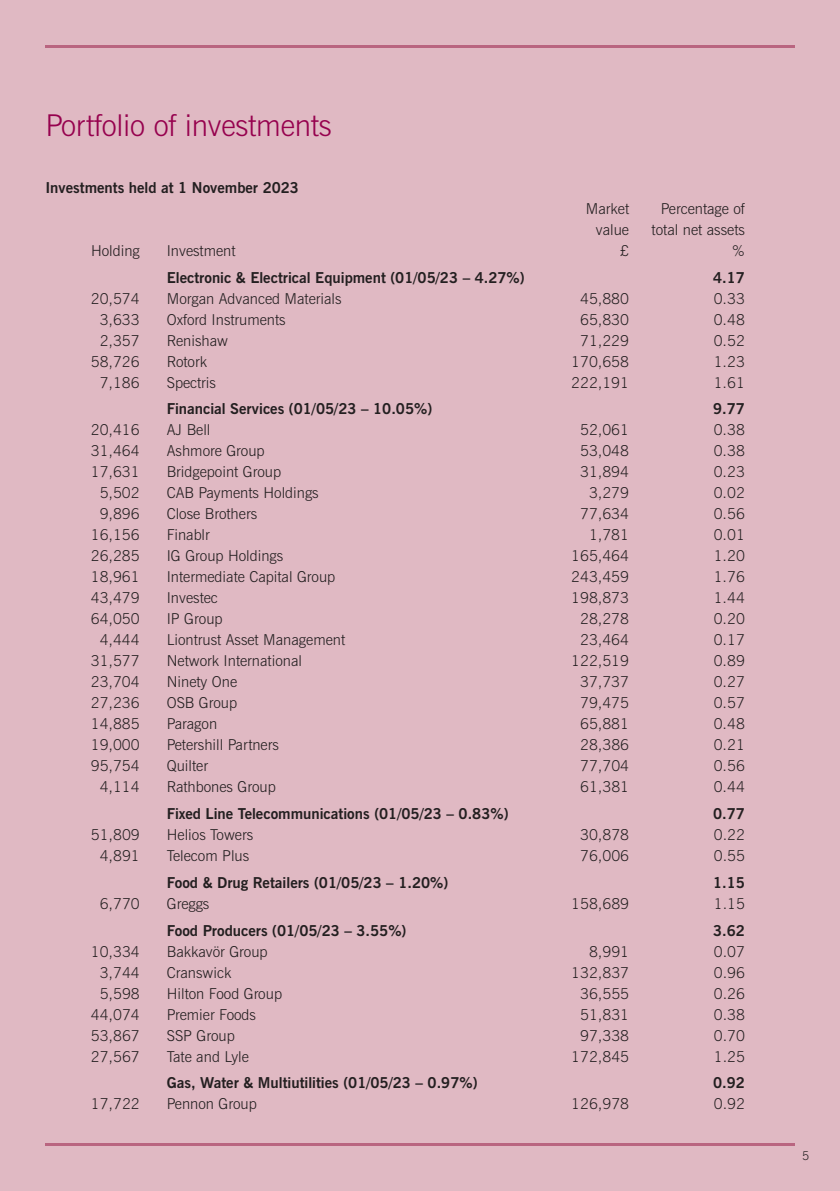
<style>
.page{position:relative;width:840px;height:1191px;background:#fff}
.page>*{position:absolute;margin:0;border:0;box-sizing:border-box;transform-origin:0 0}
.t1{font:300 30px "News Gothic BT";letter-spacing:-.01em;color:#96014e}
.t2{font:300 15px "News Gothic BT";color:#231f20}
.t3{font:700 15px "News Gothic BT";color:#231f20}
.t4{font:300 12px "News Gothic BT";color:#231f20}
</style>
<div class="page">
<div style="left:0;top:0;width:839px;height:1191px;background:#e0b9c3"></div>
<hr style="left:45px;top:45px;width:749px;height:2px;background:#b96580">
<hr style="left:45px;top:1143px;width:749px;height:2px;background:#b96580">
<h1 class="t1" style="left:45px;top:114px;width:288px">Portfolio of investments</h1>
<p class="t3" style="left:45px;top:179px;width:255px">Investments held at 1 November 2023</p>
<p class="t2" style="left:585px;top:203px;width:45px">Market</p>
<p class="t2" style="left:660px;top:203px;width:85px">Percentage of</p>
<p class="t2" style="left:595px;top:224px;width:35px">value</p>
<p class="t2" style="left:651px;top:224px;width:95px">total net assets</p>
<p class="t2" style="left:91px;top:245px;width:50px">Holding</p>
<p class="t2" style="left:167px;top:245px;width:70px">Investment</p>
<p class="t2" style="left:620px;top:245px;width:10px">£</p>
<p class="t2" style="left:731px;top:245px;width:15px">%</p>
<p class="t3" style="left:167px;top:269px;width:359px">Electronic &amp; Electrical Equipment (01/05/23 – 4.27%)</p>
<p class="t3" style="left:712px;top:269px;width:33px">4.17</p>
<p class="t2" style="left:91px;top:293px;width:51px">20,574</p>
<p class="t2" style="left:167px;top:293px;width:176px">Morgan Advanced Materials</p>
<p class="t2" style="left:579px;top:293px;width:51px">45,880</p>
<p class="t2" style="left:713px;top:293px;width:33px">0.33</p>
<p class="t2" style="left:100px;top:314px;width:42px">3,633</p>
<p class="t2" style="left:167px;top:314px;width:120px">Oxford Instruments</p>
<p class="t2" style="left:579px;top:314px;width:51px">65,830</p>
<p class="t2" style="left:713px;top:314px;width:33px">0.48</p>
<p class="t2" style="left:100px;top:335px;width:42px">2,357</p>
<p class="t2" style="left:167px;top:335px;width:63px">Renishaw</p>
<p class="t2" style="left:579px;top:335px;width:51px">71,229</p>
<p class="t2" style="left:713px;top:335px;width:33px">0.52</p>
<p class="t2" style="left:91px;top:356px;width:51px">58,726</p>
<p class="t2" style="left:167px;top:356px;width:42px">Rotork</p>
<p class="t2" style="left:571px;top:356px;width:59px">170,658</p>
<p class="t2" style="left:713px;top:356px;width:33px">1.23</p>
<p class="t2" style="left:100px;top:377px;width:42px">7,186</p>
<p class="t2" style="left:167px;top:377px;width:51px">Spectris</p>
<p class="t2" style="left:571px;top:377px;width:59px">222,191</p>
<p class="t2" style="left:713px;top:377px;width:33px">1.61</p>
<p class="t3" style="left:167px;top:400px;width:267px">Financial Services (01/05/23 – 10.05%)</p>
<p class="t3" style="left:712px;top:400px;width:33px">9.77</p>
<p class="t2" style="left:91px;top:424px;width:51px">20,416</p>
<p class="t2" style="left:167px;top:424px;width:45px">AJ Bell</p>
<p class="t2" style="left:579px;top:424px;width:51px">52,061</p>
<p class="t2" style="left:713px;top:424px;width:33px">0.38</p>
<p class="t2" style="left:91px;top:445px;width:51px">31,464</p>
<p class="t2" style="left:167px;top:445px;width:99px">Ashmore Group</p>
<p class="t2" style="left:579px;top:445px;width:51px">53,048</p>
<p class="t2" style="left:713px;top:445px;width:33px">0.38</p>
<p class="t2" style="left:91px;top:466px;width:51px">17,631</p>
<p class="t2" style="left:167px;top:466px;width:116px">Bridgepoint Group</p>
<p class="t2" style="left:579px;top:466px;width:51px">31,894</p>
<p class="t2" style="left:713px;top:466px;width:33px">0.23</p>
<p class="t2" style="left:100px;top:487px;width:42px">5,502</p>
<p class="t2" style="left:167px;top:487px;width:153px">CAB Payments Holdings</p>
<p class="t2" style="left:588px;top:487px;width:42px">3,279</p>
<p class="t2" style="left:713px;top:487px;width:33px">0.02</p>
<p class="t2" style="left:100px;top:508px;width:42px">9,896</p>
<p class="t2" style="left:167px;top:508px;width:92px">Close Brothers</p>
<p class="t2" style="left:579px;top:508px;width:51px">77,634</p>
<p class="t2" style="left:713px;top:508px;width:33px">0.56</p>
<p class="t2" style="left:91px;top:529px;width:51px">16,156</p>
<p class="t2" style="left:167px;top:529px;width:44px">Finablr</p>
<p class="t2" style="left:588px;top:529px;width:42px">1,781</p>
<p class="t2" style="left:713px;top:529px;width:33px">0.01</p>
<p class="t2" style="left:91px;top:550px;width:51px">26,285</p>
<p class="t2" style="left:167px;top:550px;width:118px">IG Group Holdings</p>
<p class="t2" style="left:571px;top:550px;width:59px">165,464</p>
<p class="t2" style="left:713px;top:550px;width:33px">1.20</p>
<p class="t2" style="left:91px;top:571px;width:51px">18,961</p>
<p class="t2" style="left:167px;top:571px;width:170px">Intermediate Capital Group</p>
<p class="t2" style="left:571px;top:571px;width:59px">243,459</p>
<p class="t2" style="left:713px;top:571px;width:33px">1.76</p>
<p class="t2" style="left:91px;top:592px;width:51px">43,479</p>
<p class="t2" style="left:167px;top:592px;width:53px">Investec</p>
<p class="t2" style="left:571px;top:592px;width:59px">198,873</p>
<p class="t2" style="left:713px;top:592px;width:33px">1.44</p>
<p class="t2" style="left:91px;top:613px;width:51px">64,050</p>
<p class="t2" style="left:167px;top:613px;width:57px">IP Group</p>
<p class="t2" style="left:579px;top:613px;width:51px">28,278</p>
<p class="t2" style="left:713px;top:613px;width:33px">0.20</p>
<p class="t2" style="left:100px;top:634px;width:42px">4,444</p>
<p class="t2" style="left:167px;top:634px;width:180px">Liontrust Asset Management</p>
<p class="t2" style="left:579px;top:634px;width:51px">23,464</p>
<p class="t2" style="left:713px;top:634px;width:33px">0.17</p>
<p class="t2" style="left:91px;top:655px;width:51px">31,577</p>
<p class="t2" style="left:167px;top:655px;width:137px">Network International</p>
<p class="t2" style="left:571px;top:655px;width:59px">122,519</p>
<p class="t2" style="left:713px;top:655px;width:33px">0.89</p>
<p class="t2" style="left:91px;top:676px;width:51px">23,704</p>
<p class="t2" style="left:167px;top:676px;width:72px">Ninety One</p>
<p class="t2" style="left:579px;top:676px;width:51px">37,737</p>
<p class="t2" style="left:713px;top:676px;width:33px">0.27</p>
<p class="t2" style="left:91px;top:697px;width:51px">27,236</p>
<p class="t2" style="left:167px;top:697px;width:72px">OSB Group</p>
<p class="t2" style="left:579px;top:697px;width:51px">79,475</p>
<p class="t2" style="left:713px;top:697px;width:33px">0.57</p>
<p class="t2" style="left:91px;top:718px;width:51px">14,885</p>
<p class="t2" style="left:167px;top:718px;width:52px">Paragon</p>
<p class="t2" style="left:579px;top:718px;width:51px">65,881</p>
<p class="t2" style="left:713px;top:718px;width:33px">0.48</p>
<p class="t2" style="left:91px;top:739px;width:51px">19,000</p>
<p class="t2" style="left:167px;top:739px;width:114px">Petershill Partners</p>
<p class="t2" style="left:579px;top:739px;width:51px">28,386</p>
<p class="t2" style="left:713px;top:739px;width:33px">0.21</p>
<p class="t2" style="left:91px;top:760px;width:51px">95,754</p>
<p class="t2" style="left:167px;top:760px;width:43px">Quilter</p>
<p class="t2" style="left:579px;top:760px;width:51px">77,704</p>
<p class="t2" style="left:713px;top:760px;width:33px">0.56</p>
<p class="t2" style="left:100px;top:781px;width:42px">4,114</p>
<p class="t2" style="left:167px;top:781px;width:110px">Rathbones Group</p>
<p class="t2" style="left:579px;top:781px;width:51px">61,381</p>
<p class="t2" style="left:713px;top:781px;width:33px">0.44</p>
<p class="t3" style="left:167px;top:805px;width:343px">Fixed Line Telecommunications (01/05/23 – 0.83%)</p>
<p class="t3" style="left:712px;top:805px;width:33px">0.77</p>
<p class="t2" style="left:91px;top:829px;width:51px">51,809</p>
<p class="t2" style="left:167px;top:829px;width:88px">Helios Towers</p>
<p class="t2" style="left:579px;top:829px;width:51px">30,878</p>
<p class="t2" style="left:713px;top:829px;width:33px">0.22</p>
<p class="t2" style="left:100px;top:850px;width:42px">4,891</p>
<p class="t2" style="left:167px;top:850px;width:84px">Telecom Plus</p>
<p class="t2" style="left:579px;top:850px;width:51px">76,006</p>
<p class="t2" style="left:713px;top:850px;width:33px">0.55</p>
<p class="t3" style="left:167px;top:874px;width:283px">Food &amp; Drug Retailers (01/05/23 – 1.20%)</p>
<p class="t3" style="left:712px;top:874px;width:33px">1.15</p>
<p class="t2" style="left:100px;top:898px;width:42px">6,770</p>
<p class="t2" style="left:167px;top:898px;width:44px">Greggs</p>
<p class="t2" style="left:571px;top:898px;width:59px">158,689</p>
<p class="t2" style="left:713px;top:898px;width:33px">1.15</p>
<p class="t3" style="left:167px;top:921px;width:241px">Food Producers (01/05/23 – 3.55%)</p>
<p class="t3" style="left:712px;top:921px;width:33px">3.62</p>
<p class="t2" style="left:91px;top:945px;width:51px">10,334</p>
<p class="t2" style="left:167px;top:945px;width:102px">Bakkavör Group</p>
<p class="t2" style="left:588px;top:945px;width:42px">8,991</p>
<p class="t2" style="left:713px;top:945px;width:33px">0.07</p>
<p class="t2" style="left:100px;top:966px;width:42px">3,744</p>
<p class="t2" style="left:167px;top:966px;width:66px">Cranswick</p>
<p class="t2" style="left:571px;top:966px;width:59px">132,837</p>
<p class="t2" style="left:713px;top:966px;width:33px">0.96</p>
<p class="t2" style="left:100px;top:987px;width:42px">5,598</p>
<p class="t2" style="left:167px;top:987px;width:117px">Hilton Food Group</p>
<p class="t2" style="left:579px;top:987px;width:51px">36,555</p>
<p class="t2" style="left:713px;top:987px;width:33px">0.26</p>
<p class="t2" style="left:91px;top:1008px;width:51px">44,074</p>
<p class="t2" style="left:167px;top:1008px;width:91px">Premier Foods</p>
<p class="t2" style="left:579px;top:1008px;width:51px">51,831</p>
<p class="t2" style="left:713px;top:1008px;width:33px">0.38</p>
<p class="t2" style="left:91px;top:1029px;width:51px">53,867</p>
<p class="t2" style="left:167px;top:1029px;width:69px">SSP Group</p>
<p class="t2" style="left:579px;top:1029px;width:51px">97,338</p>
<p class="t2" style="left:713px;top:1029px;width:33px">0.70</p>
<p class="t2" style="left:91px;top:1050px;width:51px">27,567</p>
<p class="t2" style="left:167px;top:1050px;width:84px">Tate and Lyle</p>
<p class="t2" style="left:571px;top:1050px;width:59px">172,845</p>
<p class="t2" style="left:713px;top:1050px;width:33px">1.25</p>
<p class="t3" style="left:167px;top:1074px;width:312px">Gas, Water &amp; Multiutilities (01/05/23 – 0.97%)</p>
<p class="t3" style="left:712px;top:1074px;width:33px">0.92</p>
<p class="t2" style="left:91px;top:1098px;width:51px">17,722</p>
<p class="t2" style="left:167px;top:1098px;width:91px">Pennon Group</p>
<p class="t2" style="left:571px;top:1098px;width:59px">126,978</p>
<p class="t2" style="left:713px;top:1098px;width:33px">0.92</p>
<p class="t4" style="left:801px;top:1151px;width:9px">5</p>
</div>
